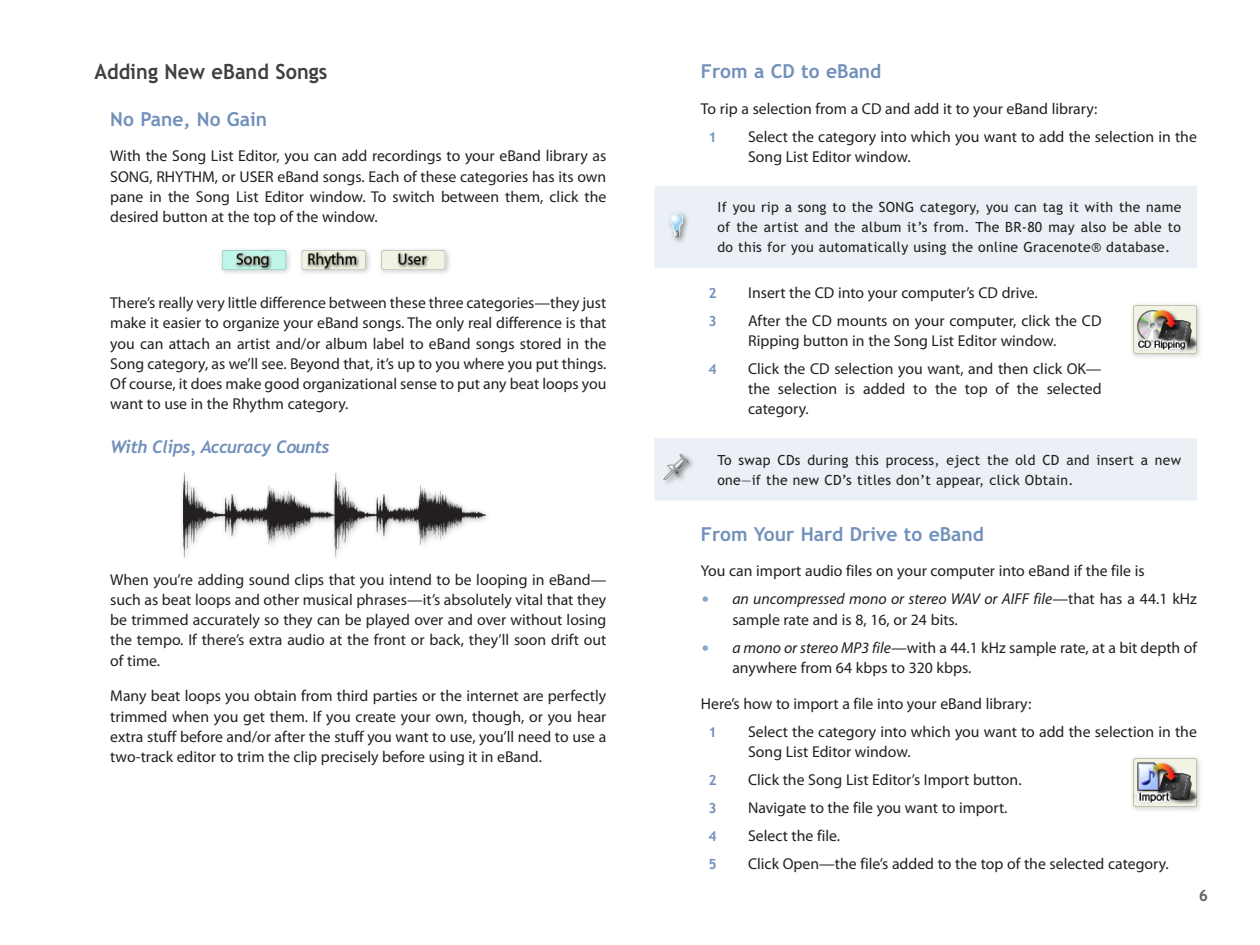
<style>
.page{position:relative;width:1260px;height:945px;background:#fff}
.page>*{position:absolute;margin:0;border:0;box-sizing:border-box;transform-origin:0 0}
.Heading_2{font:700 21px "Trebuchet MSPS";color:#404041;scale:.95 1}
.Heading_3{font:700 19.25px "Trebuchet MSPS";color:#7190bb}
.Heading_4{font:italic 700 17.5px "Trebuchet MSPS";letter-spacing:-.03em;color:#7190bb}
.Body{font:15.75px/20.1px "Myriad Pro";color:#231f20;text-align:justify}
.Number_Next{font:15.75px/20.1px "Myriad Pro";color:#231f20}
.Number_First{font:15.75px/20.1px "Myriad Pro";color:#231f20}
.Bullet_Next{font:15.75px/20.1px "Myriad Pro";color:#231f20}
.Bullet_First{font:15.75px/20.1px "Myriad Pro";color:#231f20}
.Number_After_Graphic{font:15.75px "Myriad Pro";color:#231f20}
.t1{font:700 15.75px "Trebuchet MSPS";color:#636366}
.NTW_Text{font:14px/20.1px "Trebuchet MSPS";letter-spacing:.02em;color:#231f20;text-align:justify}
.Number_Next-2{font:700 14px "Trebuchet MSPS";color:#7190bb}
.Number_First-2{font:700 14px "Trebuchet MSPS";color:#7190bb}
.Number_After_Graphic-2{font:700 14px "Trebuchet MSPS";color:#7190bb}
.s1{font-family:"Trebuchet MSPS";font-weight:700;font-size:17.5px;color:#89a9c9}
.s2{font-style:italic}
</style>
<div class="page">
<div style="left:654px;top:186px;width:543px;height:82px;background:#eaf0f5"></div>
<div style="left:654px;top:438px;width:543px;height:63px;background:#eaf0f5"></div>
<div style="left:1129px;top:302px;width:74px;height:58px;background:#231f20;opacity:.25"></div>
<img style="left:1133px;top:305px;width:64px;height:48px">
<div style="left:1129px;top:755px;width:74px;height:58px;background:#231f20;opacity:.25"></div>
<img style="left:1133px;top:759px;width:64px;height:48px">
<div style="left:219px;top:247px;width:233px;height:29px;background:#f8f8f8"></div>
<img style="left:222px;top:250px;width:227px;height:22px">
<img style="left:183px;top:472px;width:303px;height:85px">
<p class="Heading_2" style="left:94px;top:60px;width:247px">Adding New eBand Songs</p>
<p class="Heading_3" style="left:110px;top:107px;width:159px">No Pane, No Gain</p>
<p class="Body" style="left:110px;top:146px;width:498px">With the Song List Editor, you can add recordings to your eBand library as SONG, RHYTHM, or USER eBand songs. Each of these categories has its own pane in the Song List Editor window. To switch between them, click the desired button at the top of the window.</p>
<p class="Body" style="left:110px;top:293px;width:498px">There’s really very little difference between these three categories—they just make it easier to organize your eBand songs. The only real difference is that you can attach an artist and/or album label to eBand songs stored in the Song category, as we’ll see. Beyond that, it’s up to you where you put things.<br>Of course, it does make good organizational sense to put any beat loops you want to use in the Rhythm category.</p>
<p class="Heading_4" style="left:110px;top:437px;width:221px">With Clips, Accuracy Counts</p>
<p class="Body" style="left:110px;top:569px;width:498px">When you’re adding sound clips that you intend to be looping in eBand— such as beat loops and other musical phrases—it’s absolutely vital that they be trimmed accurately so they can be played over and over without losing the tempo. If there’s extra audio at the front or back, they’ll soon drift out of time.</p>
<p class="Body" style="left:110px;top:686px;width:498px">Many beat loops you obtain from third parties or the internet are perfectly trimmed when you get them. If you create your own, though, or you hear extra stuff before and/or after the stuff you want to use, you’ll need to use a two-track editor to trim the clip precisely before using it in eBand.</p>
<p class="Heading_3" style="left:701px;top:60px;width:182px">From a CD to eBand</p>
<p class="Body" style="left:701px;top:98px;width:398px">To rip a selection from a CD and add it to your eBand library:</p>
<p class="Number_First-2" style="left:708px;top:129px;width:10px">1</p>
<p class="Number_First" style="left:748px;top:126px;width:450px">Select the category into which you want to add the selection in the<br>Song List Editor window.</p>
<p class="NTW_Text" style="left:718px;top:197px;width:465px">If you rip a song to the SONG category, you can tag it with the name of the artist and the album it’s from. The BR-80 may also be able to do this for you automatically using the online Gracenote® database.</p>
<p class="Number_After_Graphic-2" style="left:708px;top:285px;width:10px">2</p>
<p class="Number_After_Graphic" style="left:748px;top:283px;width:291px">Insert the CD into your computer’s CD drive.</p>
<p class="Number_Next-2" style="left:708px;top:313px;width:10px">3</p>
<p class="Number_Next" style="left:748px;top:310px;width:355px">After the CD mounts on your computer, click the CD<br>Ripping button in the Song List Editor window.</p>
<p class="Number_Next-2" style="left:708px;top:361px;width:10px">4</p>
<p class="Number_Next" style="left:748px;top:359px;width:355px;text-align:justify">Click the CD selection you want, and then click OK— the selection is added to the top of the selected category.</p>
<p class="NTW_Text" style="left:718px;top:450px;width:465px">To swap CDs during this process, eject the old CD and insert a new one—if the new CD’s titles don’t appear, click Obtain.</p>
<p class="Heading_3" style="left:701px;top:523px;width:285px">From Your Hard Drive to eBand</p>
<p class="Body" style="left:701px;top:561px;width:445px">You can import audio files on your computer into eBand if the file is</p>
<p class="Bullet_First" style="left:732px;top:589px;width:466px;text-indent:-31px"><span class="s1">•</span> <span class="s2">an uncompressed mono or stereo WAV or AIFF file—</span>that has a 44.1 kHz sample rate and is 8, 16, or 24 bits.</p>
<p class="Bullet_Next" style="left:732px;top:637px;width:466px;text-indent:-32px"><span class="s1">•</span> <span class="s2">a mono or stereo MP3 file—</span>with a 44.1 kHz sample rate, at a bit depth of anywhere from 64 kbps to 320 kbps.</p>
<p class="Body" style="left:701px;top:693px;width:332px">Here’s how to import a file into your eBand library:</p>
<p class="Number_First-2" style="left:708px;top:723px;width:10px">1</p>
<p class="Number_First" style="left:748px;top:721px;width:450px">Select the category into which you want to add the selection in the<br>Song List Editor window.</p>
<p class="Number_Next-2" style="left:708px;top:772px;width:10px">2</p>
<p class="Number_Next" style="left:748px;top:769px;width:275px">Click the Song List Editor’s Import button.</p>
<p class="Number_Next-2" style="left:708px;top:800px;width:10px">3</p>
<p class="Number_Next" style="left:748px;top:797px;width:261px">Navigate to the file you want to import.</p>
<p class="Number_Next-2" style="left:708px;top:828px;width:10px">4</p>
<p class="Number_Next" style="left:748px;top:825px;width:93px">Select the file.</p>
<p class="Number_Next-2" style="left:708px;top:856px;width:10px">5</p>
<p class="Number_Next" style="left:748px;top:853px;width:422px">Click Open—the file’s added to the top of the selected category.</p>
<p class="t1" style="left:1199px;top:886px;width:11px">6</p>
</div>
